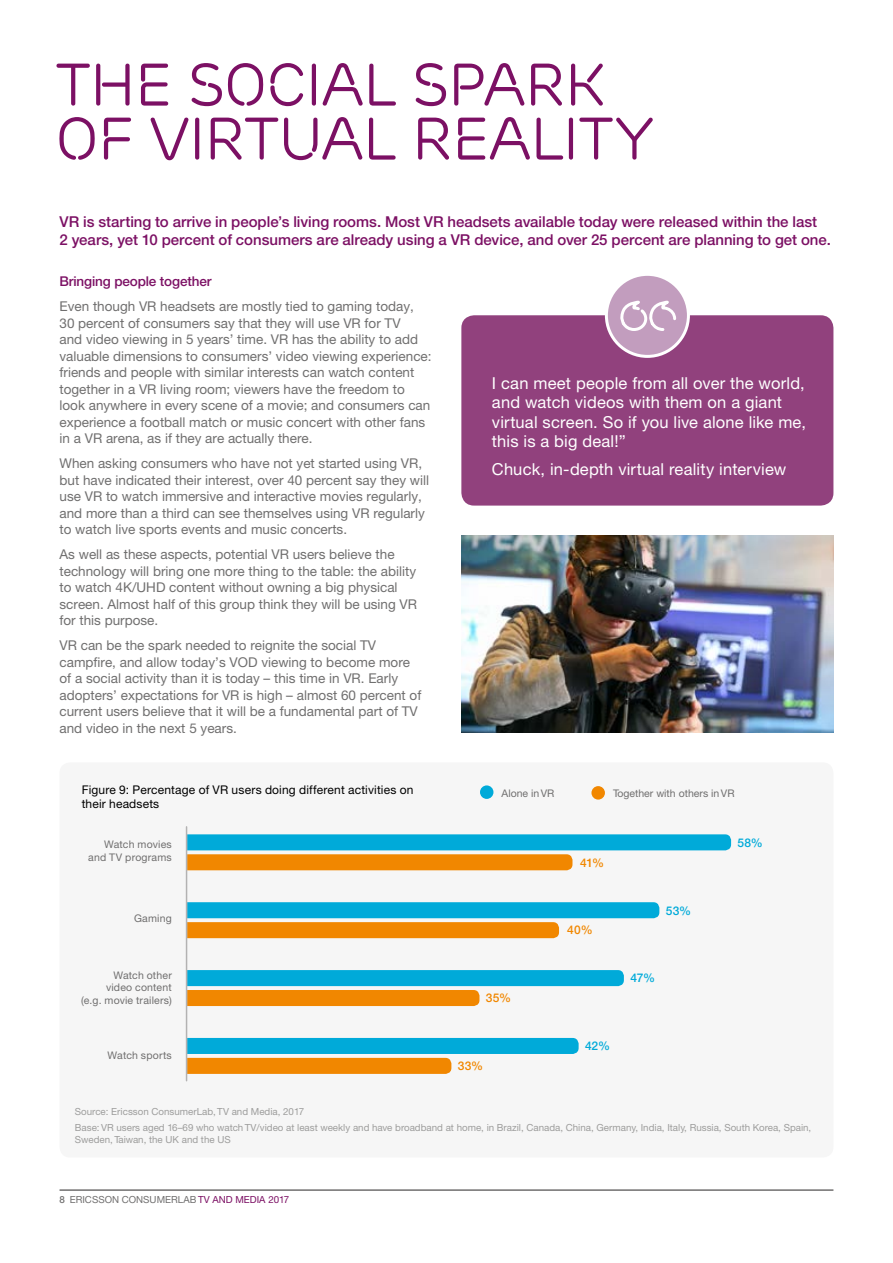
<style>
.page{position:relative;width:893px;height:1263px;background:#fff}
.page>*{position:absolute;margin:0;border:0;box-sizing:border-box;transform-origin:0 0}
.t1{font:60px/54px "Ericsson Capital TT";letter-spacing:-.02em;color:#7c1064}
.t2{font:16.5px/19.5px "Ericsson Sans";letter-spacing:.01em;color:#fff}
.t3{font:500 15px/18px "Ericsson Sans";color:#7c1064}
.t4{font:13.5px/16.5px "Ericsson Sans";color:#706f6f}
.t5{font:500 13.5px "Ericsson Sans";letter-spacing:-.01em;color:#7c1064}
.t6{font:12px/14.4px "Ericsson Sans";letter-spacing:.01em;color:#000}
.t7{font:500 12px "Ericsson Sans";letter-spacing:.01em;color:#00aad9}
.t8{font:500 12px "Ericsson Sans";letter-spacing:.02em;color:#f18700}
.t9{font:10.5px/12.8px "Ericsson Sans";letter-spacing:.015em;color:#706f6f;text-align:right}
.t10{font:9.75px/16.2px "Ericsson Sans";color:#9d9d9c}
.t11{font:9.75px "Ericsson Sans";color:#706f6f}
.s1{font-weight:500}
.s2{color:#7c1064}
</style>
<div class="page">
<hr style="left:60px;top:1189px;width:773px;height:2px;background:#706f6f">
<div style="left:461px;top:315px;width:372px;height:191px;background:#91417d;border-radius:13px"></div>
<div style="left:606px;top:274px;width:82px;height:82px;background:#c29dbe;border-radius:50%"></div>
<div style="left:605px;top:273px;width:85px;height:85px;border:3px solid #fff;border-radius:50%"></div>
<svg style="left:620px;top:302px;width:57px;height:29px"></svg>
<div style="left:60px;top:762px;width:773px;height:395px;background:#f6f6f6;border-radius:11px"></div>
<svg style="left:187px;top:834px;width:544px;height:36px"></svg>
<svg style="left:187px;top:902px;width:472px;height:36px"></svg>
<svg style="left:187px;top:970px;width:437px;height:36px"></svg>
<svg style="left:187px;top:1038px;width:392px;height:36px"></svg>
<hr style="left:186px;top:827px;width:1px;height:254px;background:#b3b2b2">
<div style="left:480px;top:785px;width:13px;height:14px;background:#00aad9;border-radius:50%"></div>
<div style="left:591px;top:786px;width:14px;height:13px;background:#f18700;border-radius:50%"></div>
<img style="left:461px;top:535px;width:372px;height:198px">
<h1 class="t1" style="left:55px;top:58px;width:600px">THE SOCIAL SPARK<br>OF VIRTUAL REALITY</h1>
<p class="t3" style="left:60px;top:212px;width:773px">VR is starting to arrive in people’s living rooms. Most VR headsets available today were released within the last<br>2 years, yet 10 percent of consumers are already using a VR device, and over 25 percent are planning to get one.</p>
<p class="t5" style="left:60px;top:274px;width:153px">Bringing people together</p>
<p class="t4" style="left:60px;top:298px;width:374px">Even though VR headsets are mostly tied to gaming today, 30 percent of consumers say that they will use VR for TV<br>and video viewing in 5 years’ time. VR has the ability to add valuable dimensions to consumers’ video viewing experience: friends and people with similar interests can watch content together in a VR living room; viewers have the freedom to look anywhere in every scene of a movie; and consumers can experience a football match or music concert with other fans in a VR arena, as if they are actually there.</p>
<p class="t4" style="left:60px;top:455px;width:371px">When asking consumers who have not yet started using VR, but have indicated their interest, over 40 percent say they will use VR to watch immersive and interactive movies regularly, and more than a third can see themselves using VR regularly to watch live sports events and music concerts.</p>
<p class="t4" style="left:60px;top:546px;width:359px">As well as these aspects, potential VR users believe the technology will bring one more thing to the table: the ability to watch 4K/UHD content without owning a big physical screen. Almost half of this group think they will be using VR for this purpose.</p>
<p class="t4" style="left:60px;top:637px;width:363px">VR can be the spark needed to reignite the social TV campfire, and allow today’s VOD viewing to become more of a social activity than it is today – this time in VR. Early adopters’ expectations for VR is high – almost 60 percent of current users believe that it will be a fundamental part of TV and video in the next 5 years.</p>
<p class="t2" style="left:492px;top:373px;width:316px">I can meet people from all over the world, and watch videos with them on a giant virtual screen. So if you live alone like me, this is a big deal!”</p>
<p class="t2" style="left:492px;top:460px;width:296px">Chuck, in-depth virtual reality interview</p>
<p class="t6" style="left:82px;top:783px;width:333px">Figure 9: Percentage of VR users doing different activities on their headsets</p>
<p class="t9" style="left:88px;top:838px;width:85px">Watch movies and TV programs</p>
<p class="t7" style="left:737px;top:836px;width:27px">58%</p>
<p class="t9" style="left:501px;top:786px;width:54px">Alone in VR</p>
<p class="t9" style="left:613px;top:787px;width:123px">Together with others in VR</p>
<p class="t8" style="left:580px;top:855px;width:25px">41%</p>
<p class="t9" style="left:134px;top:912px;width:39px">Gaming</p>
<p class="t9" style="left:81px;top:969px;width:92px">Watch other<br>video content<br>(e.g. movie trailers)</p>
<p class="t9" style="left:108px;top:1049px;width:66px">Watch sports</p>
<p class="t8" style="left:486px;top:991px;width:27px">35%</p>
<p class="t8" style="left:458px;top:1059px;width:27px">33%</p>
<p class="t8" style="left:567px;top:923px;width:27px">40%</p>
<p class="t7" style="left:666px;top:903px;width:27px">53%</p>
<p class="t7" style="left:630px;top:971px;width:26px">47%</p>
<p class="t7" style="left:585px;top:1039px;width:27px">42%</p>
<p class="t10" style="left:75px;top:1103px;width:738px">Source: Ericsson ConsumerLab, TV and Media, 2017<br>Base: VR users aged 16–69 who watch TV/video at least weekly and have broadband at home, in Brazil, Canada, China, Germany, India, Italy, Russia, South Korea, Spain,</p>
<p class="t10" style="left:75px;top:1131px;width:157px">Sweden, Taiwan, the UK and the US</p>
<p class="t11" style="left:60px;top:1194px;width:231px"><span class="s1">8</span> ERICSSON CONSUMERLAB<span class="s2">TV AND MEDIA 2017</span></p>
</div>
